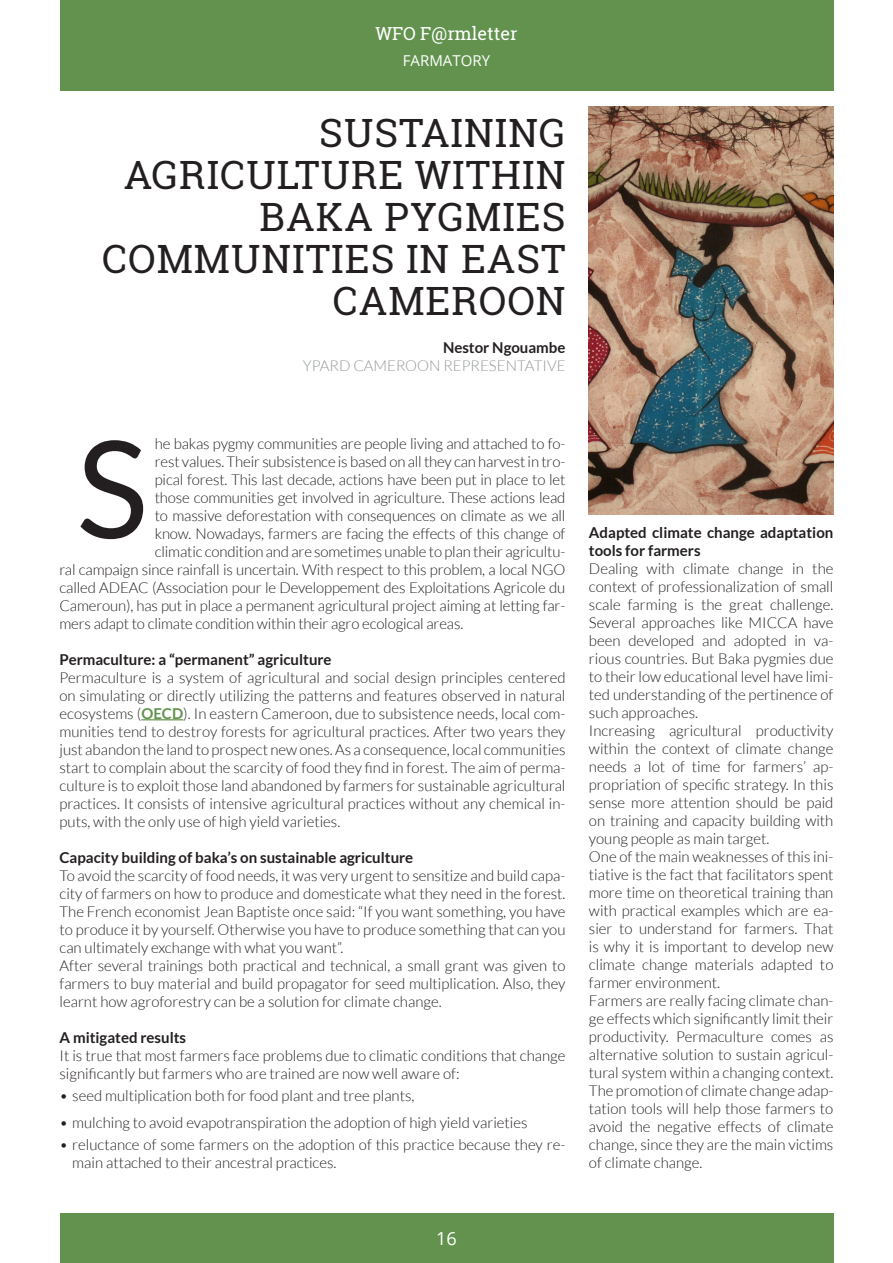
<style>
.page{position:relative;width:893px;height:1263px;background:#fff}
.page>*{position:absolute;margin:0;border:0;box-sizing:border-box;transform-origin:0 0}
.t1{font:135px "Lato";color:#231f20}
.t2{font:39px/42px "Roboto Slab";letter-spacing:.025em;color:#231f20;text-align:right}
.t3{font:18px "Roboto Slab";color:#fff}
.t4{font:18px "Open Sans";color:#fff}
.t5{font:300 15px/18px "Lato";color:#231f20}
.t6{font:700 15px/18px "Lato";color:#231f20}
.t7{font:300 15px "Lato";color:#939698}
.t8{font:15px "Open Sans";color:#fff}
.s1{font-weight:700;color:#62924e}
</style>
<div class="page">
<div style="left:60px;top:0;width:773px;height:90px;background:#62924e"></div>
<div style="left:60px;top:1213px;width:773px;height:50px;background:#62924e"></div>
<hr style="left:141px;top:719px;width:42px;height:1px;background:#62924e">
<img style="left:589px;top:106px;width:244px;height:408px">
<p class="t3" style="left:375px;top:21px;width:144px">WFO F@rmletter</p>
<p class="t8" style="left:403px;top:51px;width:89px">FARMATORY</p>
<h2 class="t2" style="left:102px;top:112px;width:465px">SUSTAINING<br>AGRICULTURE WITHIN<br>BAKA PYGMIES<br>COMMUNITIES IN EAST<br>CAMEROON</h2>
<p class="t6" style="left:443px;top:339px;width:124px">Nestor Ngouambe</p>
<p class="t7" style="left:303px;top:358px;width:264px">YPARD CAMEROON REPRESENTATIVE</p>
<p class="t5" style="left:155px;top:435px;width:412px">he bakas pygmy communities are people living and attached to fo-</p>
<p class="t5" style="left:155px;top:453px;width:412px">rest values. Their subsistence is based on all they can harvest in tro-</p>
<p class="t5" style="left:155px;top:471px;width:412px">pical forest. This last decade, actions have been put in place to let</p>
<p class="t5" style="left:155px;top:489px;width:412px">those communities get involved in agriculture. These actions lead</p>
<p class="t5" style="left:155px;top:507px;width:412px">to massive deforestation with consequences on climate as we all</p>
<p class="t5" style="left:155px;top:525px;width:412px">know. Nowadays, farmers are facing the effects of this change of</p>
<p class="t5" style="left:155px;top:543px;width:412px">climatic condition and are sometimes unable to plan their agricultu-</p>
<p class="t5" style="left:60px;top:561px;width:507px">ral campaign since rainfall is uncertain. With respect to this problem, a local NGO</p>
<p class="t5" style="left:60px;top:579px;width:507px">called ADEAC (Association pour le Developpement des Exploitations Agricole du</p>
<p class="t5" style="left:60px;top:597px;width:507px">Cameroun), has put in place a permanent agricultural project aiming at letting far-</p>
<p class="t5" style="left:60px;top:615px;width:405px">mers adapt to climate condition within their agro ecological areas.</p>
<p class="t6" style="left:60px;top:650px;width:274px">Permaculture: a “permanent” agriculture</p>
<p class="t5" style="left:60px;top:669px;width:507px;text-align:justify">Permaculture is a system of agricultural and social design principles centered on simulating or directly utilizing the patterns and features observed in natural ecosystems (<span class="s1">OECD</span>). In eastern Cameroon, due to subsistence needs, local com&shy;munities tend to destroy forests for agricultural practices. After two years they just abandon the land to prospect new ones. As a consequence, local communities start to complain about the scarcity of food they find in forest. The aim of perma&shy;culture is to exploit those land abandoned by farmers for sustainable agricultural practices. It consists of intensive agricultural practices without any chemical in&shy;puts, with the only use of high yield varieties.</p>
<p class="t6" style="left:60px;top:848px;width:355px">Capacity building of baka’s on sustainable agriculture</p>
<p class="t5" style="left:60px;top:867px;width:507px">To avoid the scarcity of food needs, it was very urgent to sensitize and build capa&shy;city of farmers on how to produce and domesticate what they need in the forest.<br>The French economist Jean Baptiste once said: “If you want something, you have to produce it by yourself. Otherwise you have to produce something that can you can ultimately exchange with what you want”.<br>After several trainings both practical and technical, a small grant was given to farmers to buy material and build propagator for seed multiplication. Also, they learnt how agroforestry can be a solution for climate change.</p>
<p class="t6" style="left:60px;top:1028px;width:128px">A mitigated results</p>
<p class="t5" style="left:60px;top:1047px;width:507px">It is true that most farmers face problems due to climatic conditions that change significantly but farmers who are trained are now well aware of:</p>
<p class="t5" style="left:60px;top:1087px;width:356px">• seed multiplication both for food plant and tree plants,</p>
<p class="t5" style="left:60px;top:1113px;width:470px">• mulching to avoid evapotranspiration the adoption of high yield varieties</p>
<p class="t5" style="left:72px;top:1136px;width:495px;text-indent:-13px">• reluctance of some farmers on the adoption of this practice because they re&shy;main attached to their ancestral practices.</p>
<h1 class="t1" style="left:77px;top:414px;width:73px">S</h1>
<p class="t6" style="left:589px;top:523px;width:246px">Adapted climate change adaptation tools for farmers</p>
<p class="t5" style="left:589px;top:560px;width:246px">Dealing with climate change in the context of professionalization of small scale farming is the great challenge.<br>Several approaches like MICCA have been developed and adopted in va&shy;rious countries. But Baka pygmies due to their low educational level have limi&shy;ted understanding of the pertinence of such approaches.<br>Increasing agricultural productivity within the context of climate change needs a lot of time for farmers’ ap&shy;propriation of specific strategy. In this sense more attention should be paid on training and capacity building with young people as main target.<br>One of the main weaknesses of this ini&shy;tiative is the fact that facilitators spent more time on theoretical training than with practical examples which are ea&shy;sier to understand for farmers. That is why it is important to develop new climate change materials adapted to farmer environment.<br>Farmers are really facing climate chan&shy;ge effects which significantly limit their productivity. Permaculture comes as alternative solution to sustain agricul&shy;tural system within a changing context.<br>The promotion of climate change adap&shy;tation tools will help those farmers to avoid the negative effects of climate change, since they are the main victims of climate change.</p>
<p class="t4" style="left:436px;top:1226px;width:22px">16</p>
</div>
